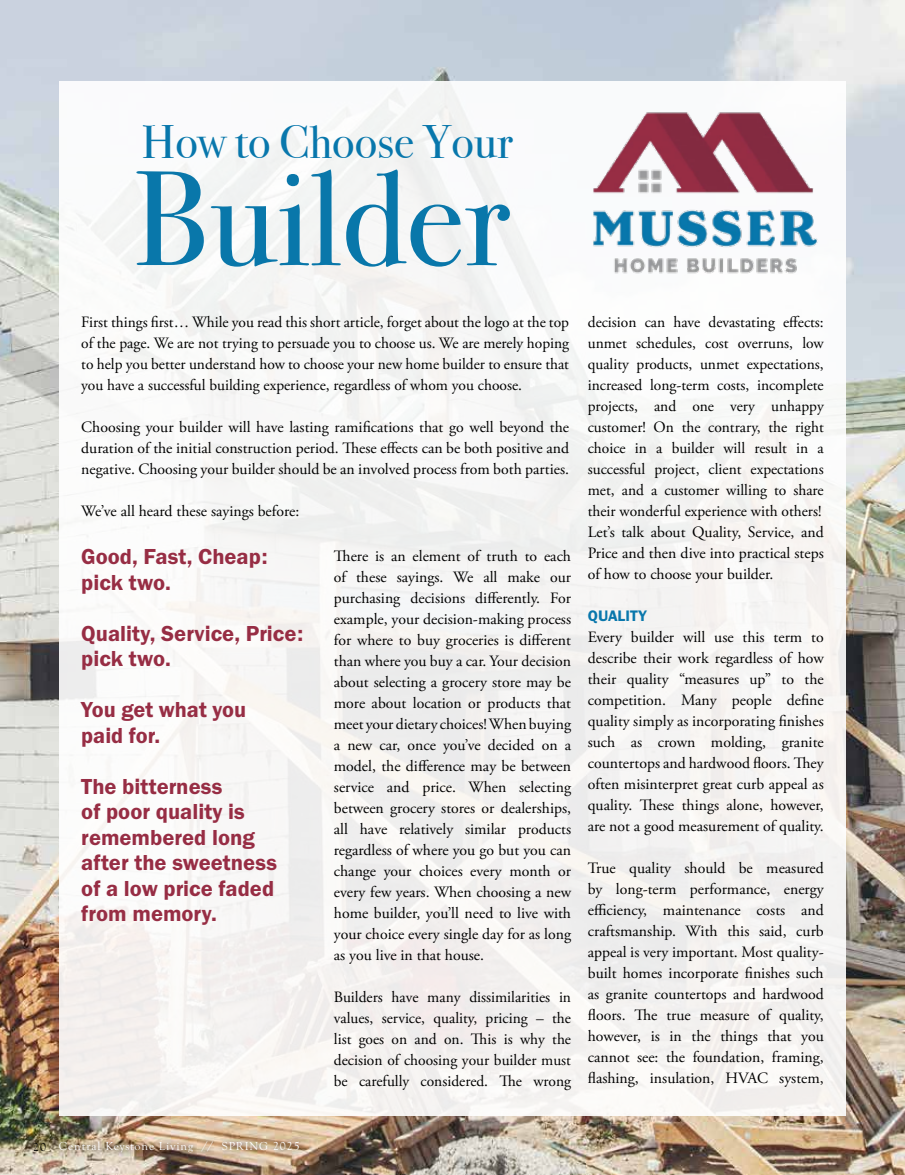
<style>
.page{position:relative;width:905px;height:1175px;background:#fff}
.page>*{position:absolute;margin:0;border:0;box-sizing:border-box;transform-origin:0 0}
.t1{font:135px "Bodoni Svty Two ITCTT";color:#0977aa}
.t2{font:46.8px "Bodoni Svty Two ITCTT";color:#0877ac}
.t3{font:22.5px/25.5px "Franklin Gothic URW Dem";color:#972d44}
.t4{font:15.75px/21px "Adobe Garamond Pro";color:#000;text-align:justify}
.t5{font:15.75px "Franklin Gothic URW Dem";color:#0977ac}
.t6{font:12px "Goudy Old Sty";letter-spacing:.075em;color:#fff}
.s1{color:#000}
</style>
<div class="page">
<img style="left:0;top:0;width:904px;height:1174px">
<div style="left:59px;top:81px;width:786px;height:1034px;background:#f6f5f4"></div>
<img style="left:541px;top:40px;width:363px;height:268px">
<img style="left:52px;top:1134px;width:254px;height:26px">
<h2 class="t2" style="left:142px;top:104px;width:372px">How to Choose Your</h2>
<h1 class="t1" style="left:133px;top:108px;width:378px">Builder</h1>
<p class="t4" style="left:81px;top:312px;width:489px">First things first… While you read this short article, forget about the logo at the top of the page. We are not trying to persuade you to choose us. We are merely hoping to help you better understand how to choose your new home builder to ensure that you have a successful building experience, regardless of whom you choose.</p>
<p class="t4" style="left:81px;top:417px;width:489px">Choosing your builder will have lasting ramifications that go well beyond the duration of the initial construction period. These effects can be both positive and negative. Choosing your builder should be an involved process from both parties.</p>
<p class="t4" style="left:81px;top:501px;width:219px">We’ve all heard these sayings before:</p>
<h3 class="t3" style="left:81px;top:543px;width:188px">Good, Fast, Cheap: pick two.</h3>
<h3 class="t3" style="left:81px;top:620px;width:223px">Quality, Service, Price: pick two.</h3>
<h3 class="t3" style="left:81px;top:696px;width:166px">You get what you paid for.</h3>
<h3 class="t3" style="left:81px;top:773px;width:197px">The bitterness<br>of poor quality is remembered long after the sweetness of a low price faded from memory.</h3>
<p class="t4" style="left:334px;top:545px;width:239px">There is an element of truth to each of these sayings. We all make our purchasing decisions differently. For example, your decision-making process for where to buy groceries is different than where you buy a car. Your decision about selecting a grocery store may be more about location or products that meet your dietary choices! When buying a new car, once you’ve decided on a model, the difference may be between service and price. When selecting between grocery stores or dealerships, all have relatively similar products regardless of where you go but you can change your choices every month or every few years. When choosing a new home builder, you’ll need to live with your choice every single day for as long as you live in that house.</p>
<p class="t4" style="left:334px;top:986px;width:239px">Builders have many dissimilarities in values, service, quality, pricing – the list goes on and on. This is why the decision of choosing your builder must be carefully considered. The wrong</p>
<p class="t4" style="left:587px;top:312px;width:237px;text-align:left">decision can have devastating effects: unmet schedules, cost overruns, low quality products, unmet expectations, increased long-term costs, incomplete projects, and one very unhappy customer! On the contrary, the right choice in a builder will result in a successful project, client expectations met, and a customer willing to share their wonderful experience with others!<br>Let’s talk about Quality, Service, and Price and then dive into practical steps of how to choose your builder.</p>
<p class="t5" style="left:587px;top:605px;width:60px">QUALITY</p>
<p class="t4" style="left:587px;top:627px;width:237px">Every builder will use this term to describe their work regardless of how their quality “measures up” to the competition. Many people define quality simply as incorporating finishes such as crown molding, granite countertops and hardwood floors. They often misinterpret great curb appeal as quality. These things alone, however, are not a good measurement of quality.</p>
<p class="t4" style="left:587px;top:857px;width:237px">True quality should be measured by long-term performance, energy efficiency, maintenance costs and craftsmanship. With this said, curb appeal is very important. Most quality&shy;built homes incorporate finishes such as granite countertops and hardwood floors. The true measure of quality, however, is in the things that you cannot see: the foundation, framing, flashing, insulation, HVAC system,</p>
<p class="t6" style="left:33px;top:1139px;width:268px"><span class="s1">20</span> Central Keystone Living // SPRING 2025</p>
</div>
